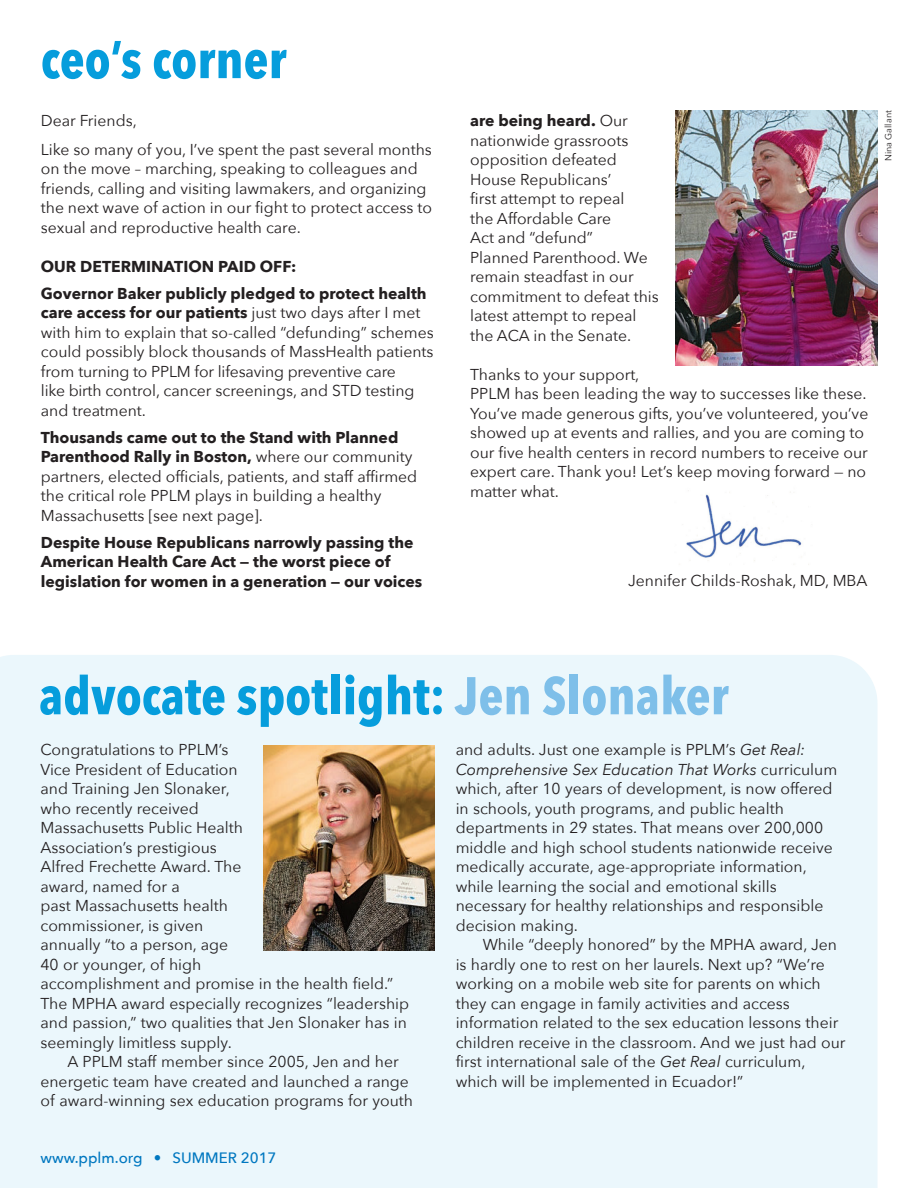
<style>
.page{position:relative;width:918px;height:1188px;background:#fff}
.page>*{position:absolute;margin:0;border:0;box-sizing:border-box;transform-origin:0 0}
.t1{font:700 52.5px "Avenir Next Condensed";color:#069ddc}
.t2{font:15.75px/19.5px "Avenir Next";color:#231f20}
.t3{font:700 15.75px/19.5px "Avenir Next";color:#231f20}
.t4{font:500 15px "Avenir Next";color:#0077c0}
.t5{font:9px "Avenir Next";color:#231f20}
.s1{font-weight:700}
.s2{color:#7ebfe9}
.s3{font-style:italic}
</style>
<div class="page">
<div style="left:0;top:655px;width:878px;height:533px;background:#ebf7fc"></div>
<img style="left:263px;top:746px;width:171px;height:204px">
<img style="left:686px;top:490px;width:123px;height:75px">
<img style="left:676px;top:110px;width:202px;height:256px">
<p class="t1" style="left:41px;top:28px;width:247px">ceo’s corner</p>
<p class="t2" style="left:41px;top:110px;width:97px">Dear Friends,</p>
<p class="t2" style="left:41px;top:139px;width:393px">Like so many of you, I’ve spent the past several months on the move – marching, speaking to colleagues and friends, calling and visiting lawmakers, and organizing the next wave of action in our fight to protect access to sexual and reproductive health care.</p>
<p class="t3" style="left:41px;top:256px;width:257px">OUR DETERMINATION PAID OFF:</p>
<p class="t3" style="left:41px;top:283px;width:387px">Governor Baker publicly pledged to protect health</p>
<p class="t2" style="left:41px;top:302px;width:394px"><span class="s1">care access for our patients</span> just two days after I met with him to explain that so-called “defunding” schemes could possibly block thousands of MassHealth patients from turning to PPLM for lifesaving preventive care</p>
<p class="t2" style="left:41px;top:380px;width:375px">like birth control, cancer screenings, and STD testing</p>
<p class="t2" style="left:41px;top:400px;width:107px">and treatment.</p>
<p class="t2" style="left:41px;top:427px;width:378px"><span class="s1">Thousands came out to the Stand with Planned Parenthood Rally in Boston,</span> where our community partners, elected officials, patients, and staff affirmed the critical role PPLM plays in building a healthy Massachusetts [see next page].</p>
<p class="t3" style="left:41px;top:532px;width:383px">Despite House Republicans narrowly passing the<br>American Health Care Act — the worst piece of legislation for women in a generation — our voices</p>
<p class="t2" style="left:470px;top:110px;width:190px"><span class="s1">are being heard.</span> Our nationwide grassroots opposition defeated<br>House Republicans’<br>first attempt to repeal<br>the Affordable Care<br>Act and “defund”<br>Planned Parenthood. We remain steadfast in our commitment to defeat this latest attempt to repeal the ACA in the Senate.</p>
<p class="t2" style="left:470px;top:364px;width:400px">Thanks to your support,<br>PPLM has been leading the way to successes like these.<br>You’ve made generous gifts, you’ve volunteered, you’ve showed up at events and rallies, and you are coming to our five health centers in record numbers to receive our expert care. Thank you! Let’s keep moving forward — no matter what.</p>
<p class="t5" style="left:881px;top:161px;width:52px;rotate:-90deg">Nina Gallant</p>
<p class="t2" style="left:628px;top:570px;width:241px">Jennifer Childs-Roshak, MD, MBA</p>
<p class="t1" style="left:39px;top:664px;width:691px">advocate spotlight: <span class="s2">Jen Slonaker</span></p>
<p class="t2" style="left:40px;top:740px;width:204px">Congratulations to PPLM’s<br>Vice President of Education and Training Jen Slonaker, who recently received<br>Massachusetts Public Health<br>Association’s prestigious<br>Alfred Frechette Award. The award, named for a</p>
<p class="t2" style="left:40px;top:896px;width:354px">past Massachusetts health<br>commissioner, is given<br>annually “to a person, age<br>40 or younger, of high<br>accomplishment and promise in the health field.”</p>
<p class="t2" style="left:40px;top:993px;width:370px">The MPHA award especially recognizes “leadership and passion,” two qualities that Jen Slonaker has in seemingly limitless supply.</p>
<p class="t2" style="left:40px;top:1052px;width:370px;text-indent:27px">A PPLM staff member since 2005, Jen and her energetic team have created and launched a range</p>
<p class="t2" style="left:40px;top:1091px;width:374px">of award-winning sex education programs for youth</p>
<p class="t4" style="left:40px;top:1145px;width:238px">www.pplm.org • SUMMER 2017</p>
<p class="t2" style="left:456px;top:740px;width:383px">and adults. Just one example is PPLM’s <span class="s3">Get Real:<br>Comprehensive Sex Education That Works</span> curriculum which, after 10 years of development, is now offered</p>
<p class="t2" style="left:456px;top:798px;width:379px">in schools, youth programs, and public health departments in 29 states. That means over 200,000 middle and high school students nationwide receive medically accurate, age-appropriate information,</p>
<p class="t2" style="left:456px;top:876px;width:369px">while learning the social and emotional skills necessary for healthy relationships and responsible decision making.</p>
<p class="t2" style="left:456px;top:935px;width:391px;text-indent:27px">While “deeply honored” by the MPHA award, Jen is hardly one to rest on her laurels. Next up? “We’re working on a mobile web site for parents on which they can engage in family activities and access information related to the sex education lessons their children receive in the classroom. And we just had our first international sale of the <span class="s3">Get Real</span> curriculum, which will be implemented in Ecuador!”</p>
</div>
